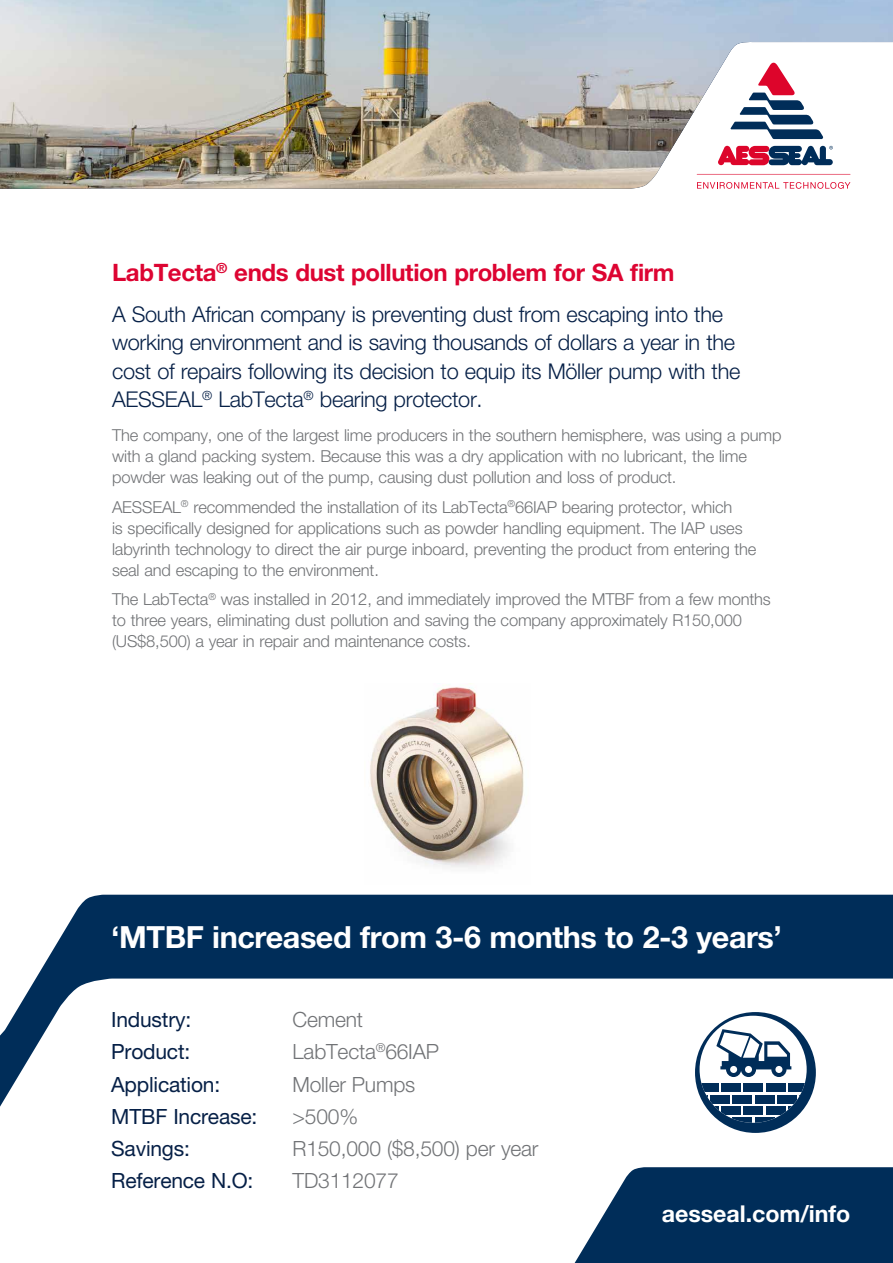
<style>
.page{position:relative;width:893px;height:1263px;background:#fff}
.page>*{position:absolute;margin:0;border:0;box-sizing:border-box;transform-origin:0 0}
.Case_Studies_White_Header{font:700 30.6px "Helvetica Neue LTW1 G";letter-spacing:-.015em;color:#fff}
.Headline{font:700 24px "Helvetica Neue LTW1 G";letter-spacing:-.015em;color:#dd0432}
.Website{font:700 23.25px "Helvetica Neue LTW1 G";letter-spacing:-.005em;color:#fff}
.Subline{font:300 21.75px/28.5px "Helvetica Neue LTW1 G";letter-spacing:-.015em;color:#062047}
.Case_Studies_Tabs{font:300 21px "Helvetica Neue LTW1 G";letter-spacing:-.01em;color:#717376}
.Case_Studies_Tabs-2{font:21px "Helvetica Neue LTW1 G";letter-spacing:-.01em;color:#062047}
.Body_copy_11pt{font:300 16.5px/21px "Helvetica Neue LTW1 G";letter-spacing:-.01em;color:#717376}
</style>
<div class="page">
<img style="left:0;top:0;width:893px;height:189px">
<div style="left:36px;top:895px;width:857px;height:83px;background:#002d59"></div>
<svg style="left:0;top:978px;width:893px;height:155px"></svg>
<svg style="left:697px;top:174px;width:153px;height:1px"></svg>
<svg style="left:718px;top:146px;width:115px;height:19px"></svg>
<svg style="left:730px;top:63px;width:93px;height:76px"></svg>
<svg style="left:697px;top:182px;width:153px;height:7px"></svg>
<svg style="left:574px;top:1167px;width:319px;height:96px;background:#184068"></svg>
<svg style="left:695px;top:1012px;width:121px;height:121px;background:#0e3862"></svg>
<div style="left:700px;top:1016px;width:107px;height:107px;background:#fff;border-radius:50%"></div>
<svg style="left:716px;top:1029px;width:75px;height:48px"></svg>
<div style="left:755px;top:1117px;width:19px;height:6px;background:#002d59"></div>
<div style="left:755px;top:1095px;width:19px;height:8px;background:#002d59"></div>
<svg style="left:710px;top:1117px;width:20px;height:6px"></svg>
<div style="left:700px;top:1117px;width:7px;height:6px;background:#fff"></div>
<svg style="left:700px;top:1106px;width:18px;height:8px"></svg>
<div style="left:710px;top:1095px;width:20px;height:8px;background:#002d59"></div>
<div style="left:700px;top:1095px;width:7px;height:8px;background:#002d59"></div>
<div style="left:700px;top:1084px;width:18px;height:8px;background:#002d59"></div>
<svg style="left:732px;top:1117px;width:20px;height:6px"></svg>
<div style="left:744px;top:1106px;width:19px;height:8px;background:#002d59"></div>
<div style="left:721px;top:1106px;width:20px;height:8px;background:#002d59"></div>
<div style="left:732px;top:1095px;width:20px;height:8px;background:#002d59"></div>
<div style="left:744px;top:1084px;width:19px;height:8px;background:#002d59"></div>
<div style="left:721px;top:1084px;width:20px;height:8px;background:#002d59"></div>
<svg style="left:777px;top:1117px;width:20px;height:6px"></svg>
<svg style="left:788px;top:1106px;width:19px;height:8px"></svg>
<div style="left:766px;top:1106px;width:19px;height:8px;background:#002d59"></div>
<div style="left:777px;top:1095px;width:20px;height:8px;background:#002d59"></div>
<div style="left:800px;top:1117px;width:7px;height:6px;background:#fff"></div>
<div style="left:800px;top:1095px;width:7px;height:8px;background:#002d59"></div>
<div style="left:788px;top:1084px;width:19px;height:8px;background:#002d59"></div>
<div style="left:766px;top:1084px;width:19px;height:8px;background:#002d59"></div>
<img style="left:370px;top:687px;width:154px;height:182px">
<p class="Headline" style="left:112px;top:257px;width:564px">LabTecta<sup>®</sup> ends dust pollution problem for SA firm</p>
<p class="Subline" style="left:112px;top:300px;width:630px">A South African company is preventing dust from escaping into the working environment and is saving thousands of dollars a year in the cost of repairs following its decision to equip its Möller pump with the AESSEAL<sup>®</sup> LabTecta<sup>®</sup> bearing protector.</p>
<p class="Body_copy_11pt" style="left:112px;top:425px;width:671px">The company, one of the largest lime producers in the southern hemisphere, was using a pump with a gland packing system. Because this was a dry application with no lubricant, the lime powder was leaking out of the pump, causing dust pollution and loss of product.</p>
<p class="Body_copy_11pt" style="left:112px;top:496px;width:646px">AESSEAL<sup>®</sup> recommended the installation of its LabTecta<sup>®</sup>66IAP bearing protector, which<br>is specifically designed for applications such as powder handling equipment. The IAP uses labyrinth technology to direct the air purge inboard, preventing the product from entering the seal and escaping to the environment.</p>
<p class="Body_copy_11pt" style="left:112px;top:589px;width:660px">The LabTecta<sup>®</sup> was installed in 2012, and immediately improved the MTBF from a few months to three years, eliminating dust pollution and saving the company approximately R150,000 (US$8,500) a year in repair and maintenance costs.</p>
<p class="Case_Studies_White_Header" style="left:111px;top:918px;width:672px">‘MTBF increased from 3-6 months to 2-3 years’</p>
<p class="Case_Studies_Tabs-2" style="left:111px;top:1007px;width:81px">Industry:</p>
<p class="Case_Studies_Tabs" style="left:293px;top:1007px;width:72px">Cement</p>
<p class="Case_Studies_Tabs-2" style="left:111px;top:1039px;width:81px">Product:</p>
<p class="Case_Studies_Tabs" style="left:293px;top:1039px;width:148px">LabTecta<sup>®</sup>66IAP</p>
<p class="Case_Studies_Tabs-2" style="left:111px;top:1071px;width:110px">Application:</p>
<p class="Case_Studies_Tabs" style="left:293px;top:1071px;width:124px">Moller Pumps</p>
<p class="Case_Studies_Tabs-2" style="left:111px;top:1103px;width:147px">MTBF Increase:</p>
<p class="Case_Studies_Tabs" style="left:293px;top:1103px;width:67px">&gt;500%</p>
<p class="Case_Studies_Tabs-2" style="left:111px;top:1135px;width:80px">Savings:</p>
<p class="Case_Studies_Tabs" style="left:293px;top:1135px;width:247px">R150,000 ($8,500) per year</p>
<p class="Case_Studies_Tabs-2" style="left:111px;top:1167px;width:144px">Reference N.O:</p>
<p class="Case_Studies_Tabs" style="left:293px;top:1167px;width:108px">TD3112077</p>
<p class="Website" style="left:662px;top:1199px;width:190px">aesseal.com/info</p>
</div>
